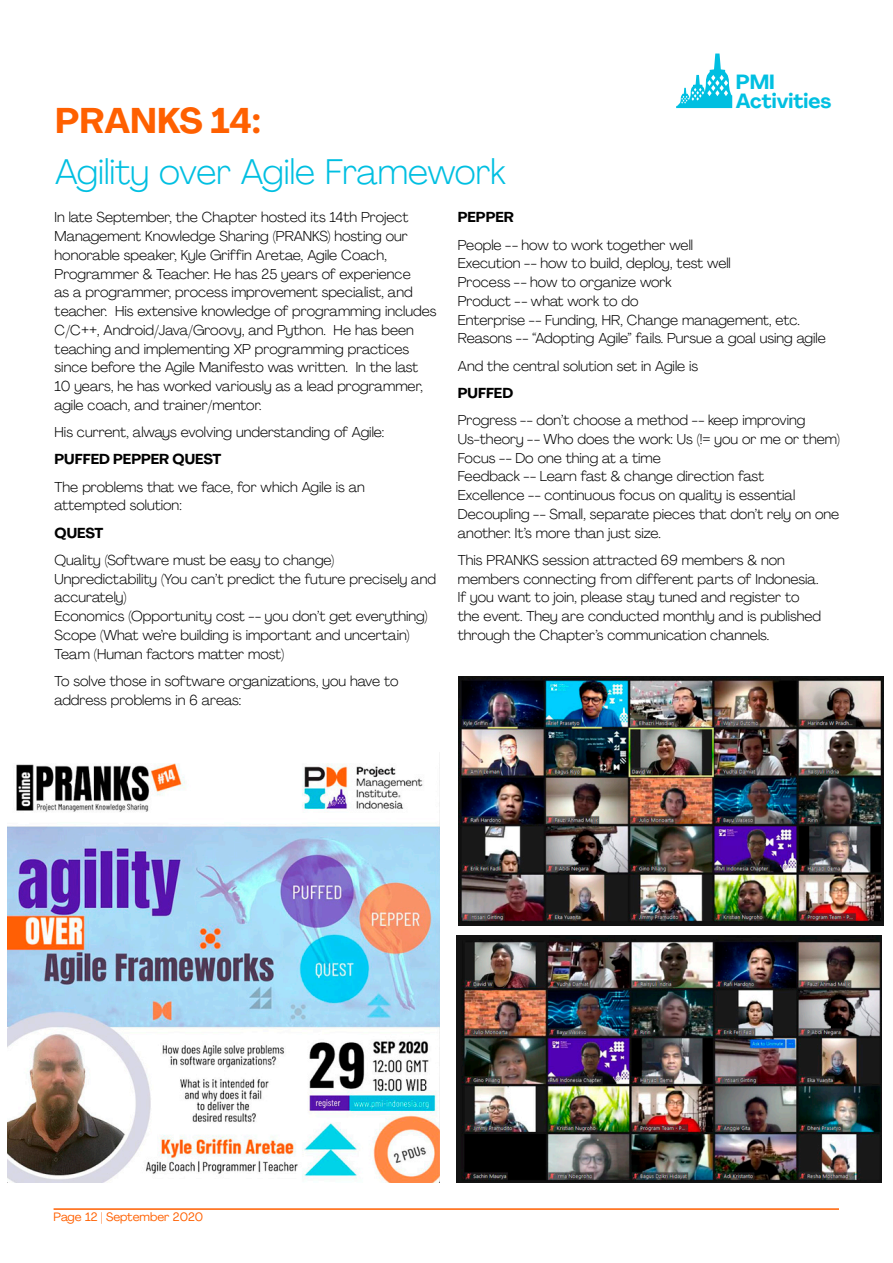
<style>
.page{position:relative;width:893px;height:1263px;background:#fff}
.page>*{position:absolute;margin:0;border:0;box-sizing:border-box;transform-origin:0 0}
.t1{font:300 35.25px "Agrandir";color:#00bfe1}
.t2{font:700 35.25px "Agrandir";color:#ff6000}
.t3{font:700 20.25px/19px "Agrandir";color:#00bfe1}
.t4{font:300 14.25px/18.8px "Agrandir";color:#000}
.t5{font:700 14.25px "Agrandir";color:#000}
.t6{font:12px "Agrandir";color:#ff6000}
</style>
<div class="page">
<svg style="left:676px;top:54px;width:56px;height:54px"></svg>
<img style="left:8px;top:763px;width:431px;height:419px">
<img style="left:458px;top:676px;width:426px;height:249px">
<img style="left:456px;top:935px;width:426px;height:248px">
<hr style="left:54px;top:1208px;width:785px;height:2px;background:#ff6000">
<h1 class="t2" style="left:55px;top:99px;width:207px">PRANKS 14:</h1>
<h1 class="t1" style="left:55px;top:150px;width:452px">Agility over Agile Framework</h1>
<h2 class="t3" style="left:736px;top:72px;width:97px">PMI<br>Activities</h2>
<p class="t4" style="left:55px;top:208px;width:383px">In late September, the Chapter hosted its 14th Project Management Knowledge Sharing (PRANKS) hosting our honorable speaker, Kyle Griffin Aretae, Agile Coach, Programmer &amp; Teacher. He has 25 years of experience<br>as a programmer, process improvement specialist, and teacher. His extensive knowledge of programming includes C/C++, Android/Java/Groovy, and Python. He has been teaching and implementing XP programming practices since before the Agile Manifesto was written. In the last 10 years, he has worked variously as a lead programmer, agile coach, and trainer/mentor.</p>
<p class="t4" style="left:55px;top:423px;width:331px">His current, always evolving understanding of Agile:</p>
<p class="t5" style="left:55px;top:450px;width:168px">PUFFED PEPPER QUEST</p>
<p class="t4" style="left:55px;top:477px;width:312px">The problems that we face, for which Agile is an attempted solution:</p>
<p class="t5" style="left:55px;top:524px;width:50px">QUEST</p>
<p class="t4" style="left:55px;top:550px;width:383px">Quality (Software must be easy to change)<br>Unpredictability (You can’t predict the future precisely and accurately)<br>Economics (Opportunity cost -- you don’t get everything)<br>Scope (What we’re building is important and uncertain)<br>Team (Human factors matter most)</p>
<p class="t4" style="left:55px;top:671px;width:346px">To solve those in software organizations, you have to address problems in 6 areas:</p>
<p class="t5" style="left:458px;top:208px;width:58px">PEPPER</p>
<p class="t4" style="left:458px;top:235px;width:369px">People -- how to work together well<br>Execution -- how to build, deploy, test well<br>Process -- how to organize work<br>Product -- what work to do<br>Enterprise -- Funding, HR, Change management, etc.<br>Reasons -- “Adopting Agile” fails. Pursue a goal using agile</p>
<p class="t4" style="left:458px;top:356px;width:242px">And the central solution set in Agile is</p>
<p class="t5" style="left:458px;top:384px;width:57px">PUFFED</p>
<p class="t4" style="left:458px;top:411px;width:383px">Progress -- don’t choose a method -- keep improving Us-theory -- Who does the work: Us (!= you or me or them)<br>Focus -- Do one thing at a time<br>Feedback -- Learn fast &amp; change direction fast<br>Excellence -- continuous focus on quality is essential Decoupling -- Small, separate pieces that don’t rely on one another. It’s more than just size.</p>
<p class="t4" style="left:458px;top:550px;width:365px">This PRANKS session attracted 69 members &amp; non members connecting from different parts of Indonesia.<br>If you want to join, please stay tuned and register to the event. They are conducted monthly and is published through the Chapter’s communication channels.</p>
<p class="t6" style="left:54px;top:1209px;width:151px">Page 12 | September 2020</p>
</div>
